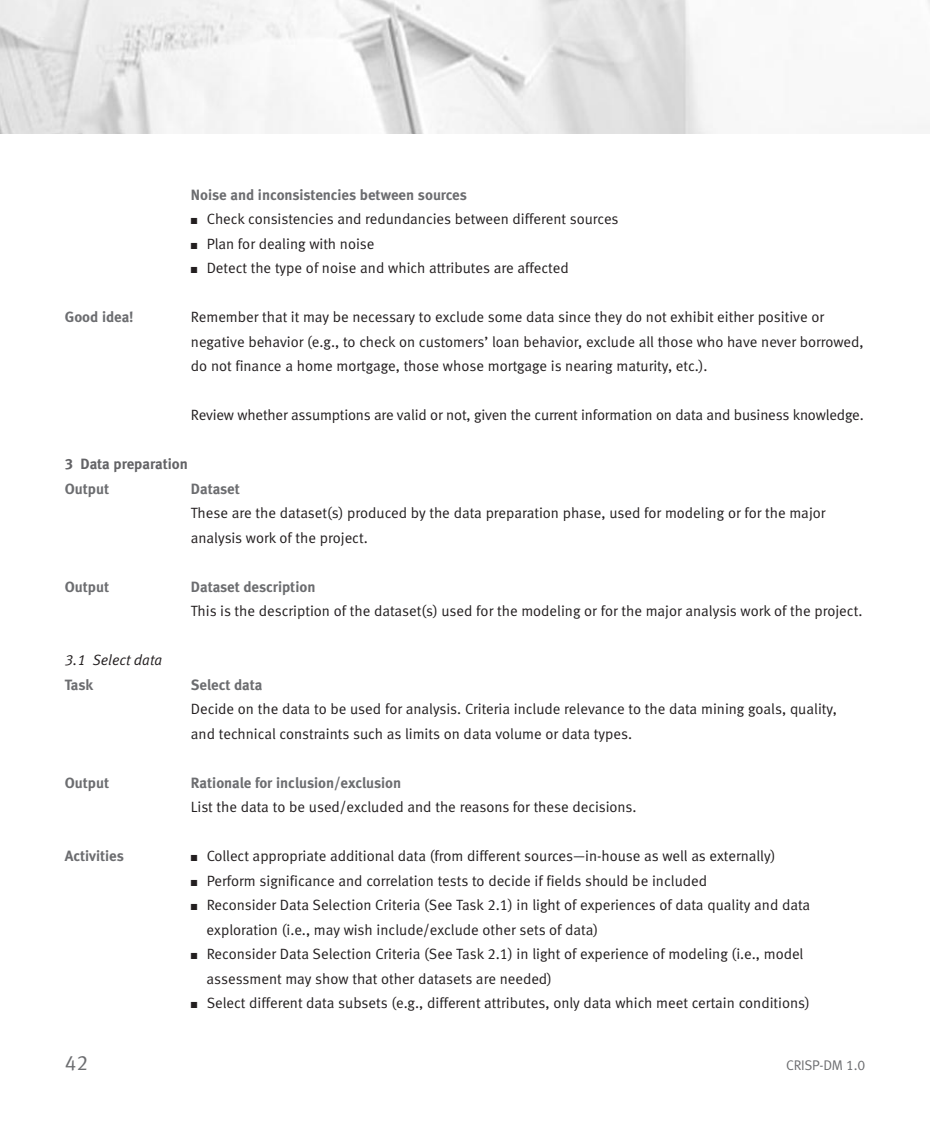
<style>
.page{position:relative;width:930px;height:1134px;background:#fff}
.page>*{position:absolute;margin:0;border:0;box-sizing:border-box;transform-origin:0 0}
.t1{font:21px "Meta Normal LF";color:#6c6d70}
.t2{font:14.88px/24.5px "Meta Normal LF";color:#231f20}
.t3{font:14.88px "Meta Bold LF";color:#6c6d70}
.t4{font:14.88px "Meta Bold LF";color:#636366}
.t5{font:italic 14.88px "Meta Normal LF";color:#231f20}
.t6{font:14px "Meta Normal LF";letter-spacing:-.015em;color:#6c6d70}
</style>
<div class="page">
<img style="left:0;top:0;width:929px;height:134px">
<p class="t3" style="left:191px;top:189px;width:277px">Noise and inconsistencies between sources</p>
<p class="t2" style="left:191px;top:208px;width:429px">■ Check consistencies and redundancies between different sources</p>
<p class="t2" style="left:191px;top:232px;width:185px">■ Plan for dealing with noise</p>
<p class="t2" style="left:191px;top:257px;width:379px">■ Detect the type of noise and which attributes are affected</p>
<p class="t3" style="left:65px;top:311px;width:70px">Good idea!</p>
<p class="t2" style="left:191px;top:306px;width:674px">Remember that it may be necessary to exclude some data since they do not exhibit either positive or negative behavior (e.g., to check on customers’ loan behavior, exclude all those who have never borrowed, do not finance a home mortgage, those whose mortgage is nearing maturity, etc.).</p>
<p class="t2" style="left:191px;top:404px;width:674px">Review whether assumptions are valid or not, given the current information on data and business knowledge.</p>
<p class="t4" style="left:65px;top:458px;width:124px">3 Data preparation</p>
<p class="t3" style="left:65px;top:483px;width:46px">Output</p>
<p class="t3" style="left:191px;top:483px;width:50px">Dataset</p>
<p class="t2" style="left:191px;top:502px;width:636px">These are the dataset(s) produced by the data preparation phase, used for modeling or for the major analysis work of the project.</p>
<p class="t3" style="left:65px;top:581px;width:46px">Output</p>
<p class="t3" style="left:191px;top:581px;width:126px">Dataset description</p>
<p class="t2" style="left:191px;top:600px;width:672px">This is the description of the dataset(s) used for the modeling or for the major analysis work of the project.</p>
<p class="t5" style="left:65px;top:655px;width:99px">3.1 Select data</p>
<p class="t3" style="left:65px;top:679px;width:30px">Task</p>
<p class="t3" style="left:191px;top:679px;width:73px">Select data</p>
<p class="t2" style="left:191px;top:698px;width:647px">Decide on the data to be used for analysis. Criteria include relevance to the data mining goals, quality, and technical constraints such as limits on data volume or data types.</p>
<p class="t3" style="left:65px;top:777px;width:46px">Output</p>
<p class="t3" style="left:191px;top:777px;width:212px">Rationale for inclusion/exclusion</p>
<p class="t2" style="left:191px;top:796px;width:447px">List the data to be used/excluded and the reasons for these decisions.</p>
<p class="t3" style="left:65px;top:850px;width:61px">Activities</p>
<p class="t2" style="left:191px;top:845px;width:586px">■ Collect appropriate additional data (from different sources—in-house as well as externally)</p>
<p class="t2" style="left:191px;top:869px;width:517px">■ Perform significance and correlation tests to decide if fields should be included</p>
<p class="t2" style="left:206px;top:894px;width:605px;text-indent:-16px">■ Reconsider Data Selection Criteria (See Task 2.1) in light of experiences of data quality and data exploration (i.e., may wish include/exclude other sets of data)</p>
<p class="t2" style="left:206px;top:943px;width:598px;text-indent:-16px">■ Reconsider Data Selection Criteria (See Task 2.1) in light of experience of modeling (i.e., model assessment may show that other datasets are needed)</p>
<p class="t2" style="left:191px;top:992px;width:620px">■ Select different data subsets (e.g., different attributes, only data which meet certain conditions)</p>
<h1 class="t1" style="left:65px;top:1055px;width:25px">42</h1>
<p class="t6" style="left:786px;top:1060px;width:80px">CRISP-DM 1.0</p>
</div>
